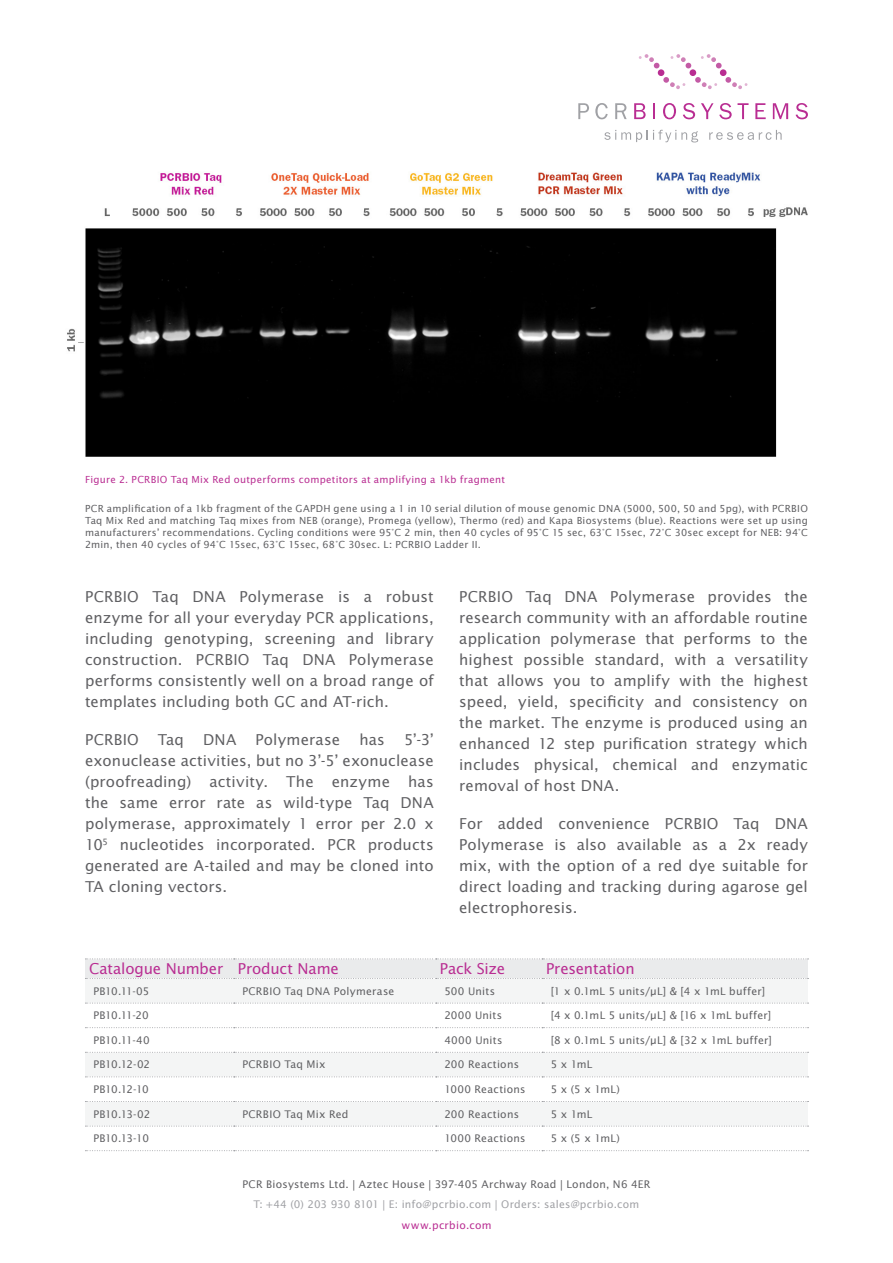
<style>
.page{position:relative;width:893px;height:1263px;background:#fff}
.page>*{position:absolute;margin:0;border:0;box-sizing:border-box;transform-origin:0 0}
.body_copy_dark{font:15px/21px "Lucida Sans Std";letter-spacing:.01em;color:#5f5f62;text-align:justify}
.pcr_table_header{font:15px "Lucida Sans Std";letter-spacing:-.01em;color:#b92d92}
.pcr_table_body{font:10.5px "Lucida Sans Std";letter-spacing:.02em;color:#5f5f62}
.pcr_table_body-2{font:10.5px "Lucida Sans Std";letter-spacing:.025em;color:#a0a1a5}
.pcr_table_body-3{font:10.5px "Lucida Sans Std";letter-spacing:.025em;color:#b92d92}
.pcr_table_body-4{font:9.75px/12px "Lucida Sans Std";letter-spacing:.02em;color:#5f5f62;text-align:justify}
.pcr_table_body-5{font:9.75px "Lucida Sans Std";letter-spacing:.025em;color:#b92d92}
</style>
<div class="page">
<svg style="left:85px;top:979px;width:723px;height:147px;fill:#f5f5f5"></svg>
<svg style="left:85px;top:958px;width:723px;height:21px;background:#e9eaeb"></svg>
<svg style="left:85px;top:1003px;width:723px;height:1px"></svg>
<svg style="left:85px;top:1027px;width:723px;height:1px"></svg>
<svg style="left:85px;top:1052px;width:723px;height:1px"></svg>
<svg style="left:85px;top:1101px;width:723px;height:1px"></svg>
<svg style="left:85px;top:1076px;width:723px;height:1px"></svg>
<svg style="left:85px;top:1126px;width:723px;height:1px"></svg>
<svg style="left:85px;top:1150px;width:723px;height:1px"></svg>
<svg style="left:604px;top:130px;width:94px;height:12px"></svg>
<svg style="left:709px;top:130px;width:73px;height:10px"></svg>
<svg style="left:578px;top:103px;width:11px;height:16px"></svg>
<svg style="left:595px;top:103px;width:13px;height:16px"></svg>
<svg style="left:615px;top:103px;width:12px;height:16px"></svg>
<svg style="left:634px;top:103px;width:12px;height:16px"></svg>
<svg style="left:653px;top:103px;width:2px;height:16px"></svg>
<svg style="left:663px;top:103px;width:13px;height:16px"></svg>
<svg style="left:683px;top:103px;width:12px;height:16px"></svg>
<svg style="left:701px;top:103px;width:12px;height:16px"></svg>
<svg style="left:719px;top:103px;width:29px;height:16px"></svg>
<svg style="left:755px;top:103px;width:11px;height:16px"></svg>
<svg style="left:773px;top:103px;width:15px;height:16px"></svg>
<svg style="left:796px;top:103px;width:12px;height:16px"></svg>
<div style="left:720px;top:69px;width:6px;height:7px;background:#b92d92;border-radius:50%"></div>
<svg style="left:701px;top:54px;width:21px;height:14px"></svg>
<svg style="left:725px;top:77px;width:22px;height:12px"></svg>
<div style="left:689px;top:69px;width:7px;height:7px;background:#b92d92;border-radius:50%"></div>
<svg style="left:671px;top:54px;width:20px;height:14px"></svg>
<svg style="left:695px;top:77px;width:22px;height:12px"></svg>
<div style="left:658px;top:69px;width:6px;height:7px;background:#b92d92;border-radius:50%"></div>
<svg style="left:639px;top:54px;width:20px;height:14px"></svg>
<svg style="left:663px;top:77px;width:22px;height:12px"></svg>
<img style="left:67px;top:172px;width:741px;height:285px">
<p class="pcr_table_body-5" style="left:85px;top:474px;width:422px">Figure 2. PCRBIO Taq Mix Red outperforms competitors at amplifying a 1kb fragment</p>
<p class="pcr_table_body-4" style="left:85px;top:502px;width:724px">PCR amplification of a 1kb fragment of the GAPDH gene using a 1 in 10 serial dilution of mouse genomic DNA (5000, 500, 50 and 5pg), with PCRBIO Taq Mix Red and matching Taq mixes from NEB (orange), Promega (yellow), Thermo (red) and Kapa Biosystems (blue). Reactions were set up using manufacturers’ recommendations. Cycling conditions were 95°C 2 min, then 40 cycles of 95°C 15 sec, 63°C 15sec, 72°C 30sec except for NEB: 94°C 2min, then 40 cycles of 94°C 15sec, 63°C 15sec, 68°C 30sec. L: PCRBIO Ladder II.</p>
<p class="body_copy_dark" style="left:85px;top:586px;width:350px">PCRBIO Taq DNA Polymerase is a robust enzyme for all your everyday PCR applications, including genotyping, screening and library construction. PCRBIO Taq DNA Polymerase performs consistently well on a broad range of templates including both GC and AT-rich.</p>
<p class="body_copy_dark" style="left:85px;top:729px;width:55px">PCRBIO</p>
<p class="body_copy_dark" style="left:158px;top:729px;width:28px">Taq</p>
<p class="body_copy_dark" style="left:203px;top:729px;width:35px">DNA</p>
<p class="body_copy_dark" style="left:255px;top:729px;width:86px">Polymerase</p>
<p class="body_copy_dark" style="left:359px;top:729px;width:27px">has</p>
<p class="body_copy_dark" style="left:85px;top:729px;width:350px;text-indent:319px">5’-3’ exonuclease activities, but no 3’-5’ exonuclease (proofreading) activity. The enzyme has the same error rate as wild-type Taq DNA polymerase, approximately 1 error per 2.0 x 10<sup>5</sup> nucleotides incorporated. PCR products generated are A-tailed and may be cloned into TA cloning vectors.</p>
<p class="body_copy_dark" style="left:459px;top:586px;width:350px">PCRBIO Taq DNA Polymerase provides the research community with an affordable routine application polymerase that performs to the highest possible standard, with a versatility that allows you to amplify with the highest speed, yield, specificity and consistency on the market. The enzyme is produced using an enhanced 12 step purification strategy which includes physical, chemical and enzymatic removal of host DNA.</p>
<p class="body_copy_dark" style="left:459px;top:813px;width:350px">For added convenience PCRBIO Taq DNA Polymerase is also available as a 2x ready mix, with the option of a red dye suitable for direct loading and tracking during agarose gel electrophoresis.</p>
<p class="pcr_table_header" style="left:89px;top:960px;width:136px">Catalogue Number</p>
<p class="pcr_table_header" style="left:238px;top:960px;width:103px">Product Name</p>
<p class="pcr_table_header" style="left:440px;top:960px;width:67px">Pack Size</p>
<p class="pcr_table_header" style="left:546px;top:960px;width:90px">Presentation</p>
<p class="pcr_table_body" style="left:94px;top:985px;width:57px">PB10.11-05</p>
<p class="pcr_table_body" style="left:242px;top:985px;width:154px">PCRBIO Taq DNA Polymerase</p>
<p class="pcr_table_body" style="left:444px;top:985px;width:52px">500 Units</p>
<p class="pcr_table_body" style="left:551px;top:985px;width:216px">[1 x 0.1mL 5 units/µL] &amp; [4 x 1mL buffer]</p>
<p class="pcr_table_body" style="left:94px;top:1009px;width:57px">PB10.11-20</p>
<p class="pcr_table_body" style="left:444px;top:1009px;width:59px">2000 Units</p>
<p class="pcr_table_body" style="left:551px;top:1009px;width:222px">[4 x 0.1mL 5 units/µL] &amp; [16 x 1mL buffer]</p>
<p class="pcr_table_body" style="left:94px;top:1034px;width:58px">PB10.11-40</p>
<p class="pcr_table_body" style="left:444px;top:1034px;width:60px">4000 Units</p>
<p class="pcr_table_body" style="left:551px;top:1034px;width:223px">[8 x 0.1mL 5 units/µL] &amp; [32 x 1mL buffer]</p>
<p class="pcr_table_body" style="left:94px;top:1058px;width:58px">PB10.12-02</p>
<p class="pcr_table_body" style="left:242px;top:1058px;width:85px">PCRBIO Taq Mix</p>
<p class="pcr_table_body" style="left:444px;top:1058px;width:76px">200 Reactions</p>
<p class="pcr_table_body" style="left:551px;top:1058px;width:43px">5 x 1mL</p>
<p class="pcr_table_body" style="left:94px;top:1083px;width:57px">PB10.12-10</p>
<p class="pcr_table_body" style="left:444px;top:1083px;width:83px">1000 Reactions</p>
<p class="pcr_table_body" style="left:551px;top:1083px;width:71px">5 x (5 x 1mL)</p>
<p class="pcr_table_body" style="left:94px;top:1108px;width:58px">PB10.13-02</p>
<p class="pcr_table_body" style="left:242px;top:1108px;width:108px">PCRBIO Taq Mix Red</p>
<p class="pcr_table_body" style="left:444px;top:1108px;width:76px">200 Reactions</p>
<p class="pcr_table_body" style="left:551px;top:1108px;width:43px">5 x 1mL</p>
<p class="pcr_table_body" style="left:94px;top:1132px;width:57px">PB10.13-10</p>
<p class="pcr_table_body" style="left:444px;top:1132px;width:83px">1000 Reactions</p>
<p class="pcr_table_body" style="left:551px;top:1132px;width:71px">5 x (5 x 1mL)</p>
<p class="pcr_table_body" style="left:242px;top:1178px;width:410px">PCR Biosystems Ltd. | Aztec House | 397-405 Archway Road | London, N6 4ER</p>
<p class="pcr_table_body-2" style="left:254px;top:1198px;width:387px">T: +44 (0) 203 930 8101 | E: info@pcrbio.com | Orders: sales@pcrbio.com</p>
<p class="pcr_table_body-3" style="left:401px;top:1219px;width:92px">www.pcrbio.com</p>
</div>
